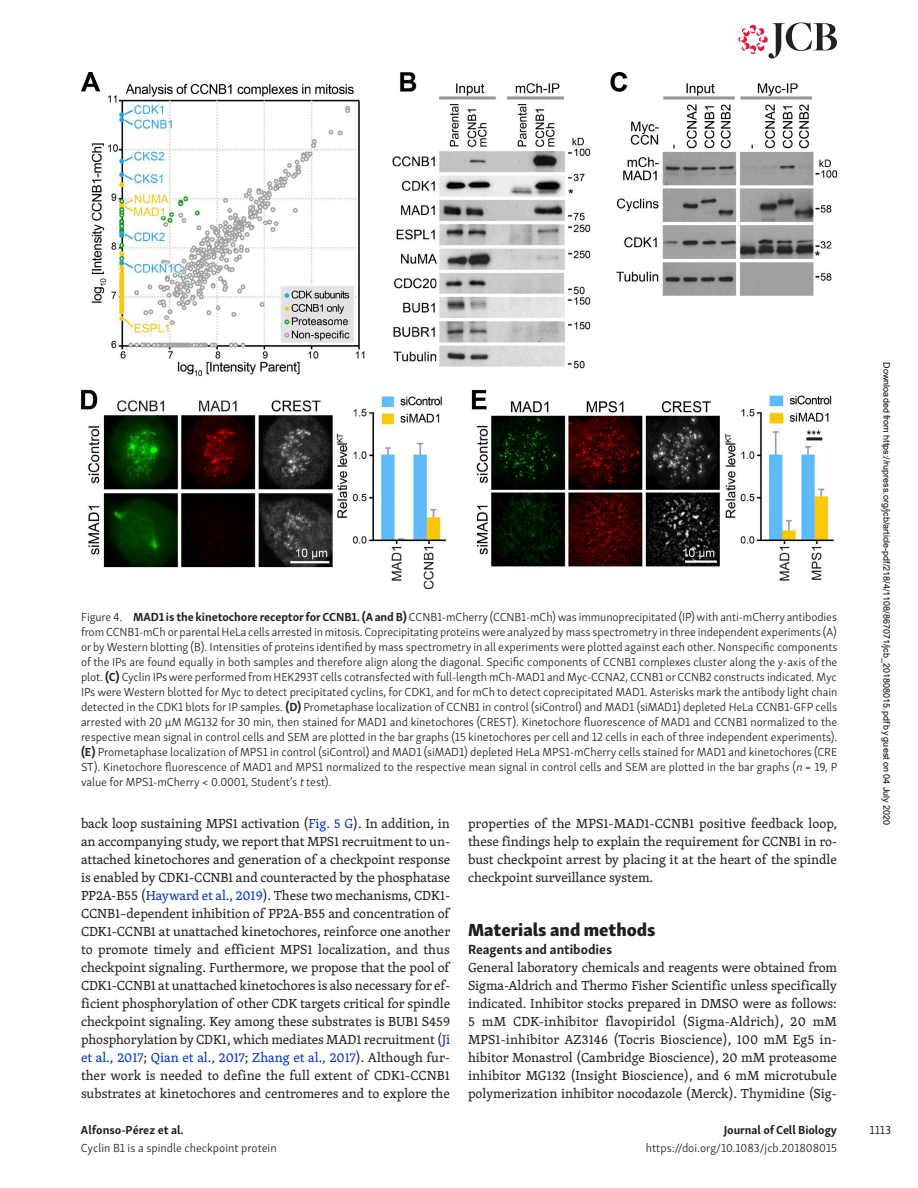
<style>
.page{position:relative;width:918px;height:1188px;background:#fff}
.page>*{position:absolute;margin:0;border:0;box-sizing:border-box;transform-origin:0 0}
.t1{font:18px "Skolar Sans PE Eb";color:#231f20}
.t2{font:13.5px/18px "Skolar PE";letter-spacing:-.005em;color:#231f20;text-align:justify}
.t3{font:700 13.5px "Skolar Sans PE";color:#231f20}
.t4{font:300 12px/15px "Skolar Sans PE";color:#231f20;text-align:justify}
.t5{font:700 12px "Skolar Sans PE";letter-spacing:-.005em;color:#231f20}
.t6{font:12px "Skolar Sans PE";color:#231f20}
.t7{font:9px "Arial";color:#000}
.s1{font-weight:700}
.s2{font-style:italic}
.s3{color:#0034c9}
</style>
<div class="page">
<svg style="left:738px;top:22px;width:99px;height:36px"></svg>
<img style="left:81px;top:72px;width:756px;height:516px">
<p class="t4" style="left:81px;top:609px;width:758px">Figure 4. <span class="s1">MAD1 is the kinetochore receptor for CCNB1. (A and B)</span> CCNB1-mCherry (CCNB1-mCh) was immunoprecipitated (IP) with anti-mCherry antibodies from CCNB1-mCh or parental HeLa cells arrested in mitosis. Coprecipitating proteins were analyzed by mass spectrometry in three independent experiments (A) or by Western blotting (B). Intensities of proteins identified by mass spectrometry in all experiments were plotted against each other. Nonspecific components of the IPs are found equally in both samples and therefore align along the diagonal. Specific components of CCNB1 complexes cluster along the y-axis of the plot. <span class="s1">(C)</span> Cyclin IPs were performed from HEK293T cells cotransfected with full-length mCh-MAD1 and Myc-CCNA2, CCNB1 or CCNB2 constructs indicated. Myc IPs were Western blotted for Myc to detect precipitated cyclins, for CDK1, and for mCh to detect coprecipitated MAD1. Asterisks mark the antibody light chain detected in the CDK1 blots for IP samples. <span class="s1">(D)</span> Prometaphase localization of CCNB1 in control (siControl) and MAD1 (siMAD1) depleted HeLa CCNB1-GFP cells arrested with 20 µM MG132 for 30 min, then stained for MAD1 and kinetochores (CREST). Kinetochore fluorescence of MAD1 and CCNB1 normalized to the respective mean signal in control cells and SEM are plotted in the bar graphs (15 kinetochores per cell and 12 cells in each of three independent experiments). <span class="s1">(E)</span> Prometaphase localization of MPS1 in control (siControl) and MAD1 (siMAD1) depleted HeLa MPS1-mCherry cells stained for MAD1 and kinetochores (CRE ST). Kinetochore fluorescence of MAD1 and MPS1 normalized to the respective mean signal in control cells and SEM are plotted in the bar graphs (<span class="s2">n</span> = 19, P value for MPS1-mCherry &lt; 0.0001, Student’s <span class="s2">t</span>test).</p>
<p class="t2" style="left:81px;top:814px;width:371px">back loop sustaining MPS1 activation (<span class="s3">Fig. 5 G</span>). In addition, in an accompanying study, we report that MPS1 recruitment to un&shy;attached kinetochores and generation of a checkpoint response is enabled by CDK1-CCNB1 and counteracted by the phosphatase PP2A-B55 (<span class="s3">Hayward et al., 2019</span>). These two mechanisms, CDK1- CCNB1–dependent inhibition of PP2A-B55 and concentration of CDK1-CCNB1 at unattached kinetochores, reinforce one another to promote timely and efficient MPS1 localization, and thus checkpoint signaling. Furthermore, we propose that the pool of CDK1-CCNB1 at unattached kinetochores is also necessary for ef&shy;ficient phosphorylation of other CDK targets critical for spindle checkpoint signaling. Key among these substrates is BUB1 S459 phosphorylation by CDK1, which mediates MAD1 recruitment (<span class="s3">Ji et al., 2017</span>; <span class="s3">Qian et al., 2017</span>; <span class="s3">Zhang et al., 2017</span>). Although fur&shy;ther work is needed to define the full extent of CDK1-CCNB1 substrates at kinetochores and centromeres and to explore the</p>
<p class="t2" style="left:468px;top:814px;width:371px">properties of the MPS1-MAD1-CCNB1 positive feedback loop, these findings help to explain the requirement for CCNB1 in ro&shy;bust checkpoint arrest by placing it at the heart of the spindle checkpoint surveillance system.</p>
<h1 class="t1" style="left:468px;top:914px;width:189px">Materials and methods</h1>
<p class="t3" style="left:468px;top:938px;width:146px">Reagents and antibodies</p>
<p class="t2" style="left:468px;top:958px;width:371px">General laboratory chemicals and reagents were obtained from Sigma-Aldrich and Thermo Fisher Scientific unless specifically indicated. Inhibitor stocks prepared in DMSO were as follows:<br>5 mM CDK-inhibitor flavopiridol (Sigma-Aldrich), 20 mM MPS1-inhibitor AZ3146 (Tocris Bioscience), 100 mM Eg5 in&shy;hibitor Monastrol (Cambridge Bioscience), 20 mM proteasome inhibitor MG132 (Insight Bioscience), and 6 mM microtubule polymerization inhibitor nocodazole (Merck). Thymidine (Sig-</p>
<p class="t5" style="left:81px;top:1120px;width:104px">Alfonso-Pérez et al.</p>
<p class="t4" style="left:81px;top:1140px;width:197px">Cyclin B1 is a spindle checkpoint protein</p>
<p class="t5" style="left:724px;top:1120px;width:115px">Journal of Cell Biology</p>
<p class="t4" style="left:646px;top:1140px;width:193px">https://doi.org/10.1083/jcb.201808015</p>
<p class="t7" style="left:890px;top:362px;width:465px;rotate:90deg">Downloaded from https://rupress.org/jcb/article-pdf/218/4/1108/867071/jcb_201808015.pdf by guest on 04 July 2020</p>
<p class="t6" style="left:870px;top:1121px;width:23px">1113</p>
</div>
